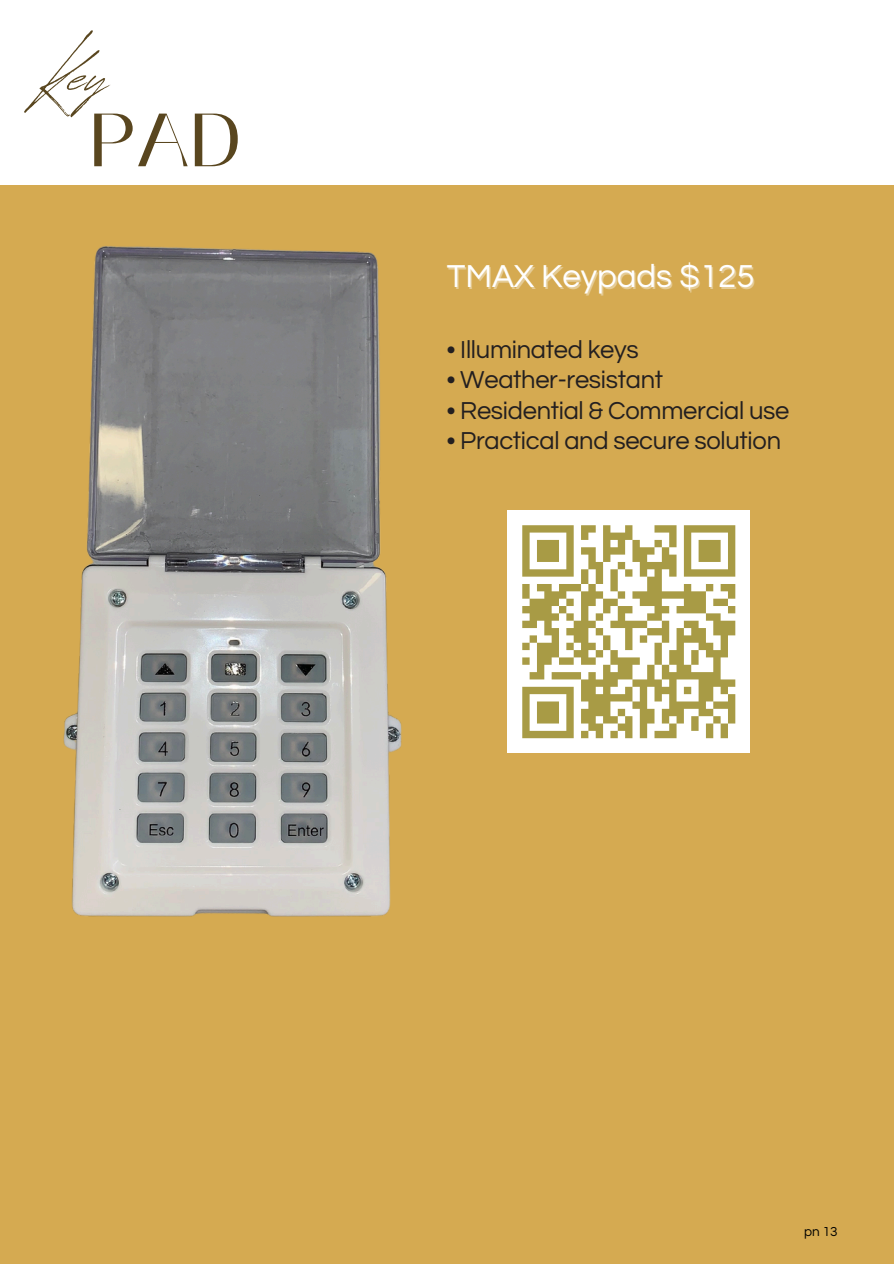
<style>
.page{position:relative;width:894px;height:1264px;background:#fff}
.page>*{position:absolute;margin:0;border:0;box-sizing:border-box;transform-origin:0 0}
.t1{font:86.25px "Revive 80 Signature";color:#59461f}
.t2{font:75px "Black Mango";color:#59461f}
.t3{font:33px "Questrial";color:#fff}
.t4{font:25.5px "Questrial";letter-spacing:-.01em;color:#231f20}
.t5{font:13.5px "Questrial";color:#000}
</style>
<div class="page">
<div style="left:0;top:186px;width:893px;height:1077px;background:#d5aa51"></div>
<img style="left:63px;top:246px;width:339px;height:671px">
<div style="left:507px;top:510px;width:242px;height:243px;background:#fff"></div>
<svg style="left:522px;top:525px;width:214px;height:214px"></svg>
<h4 class="t1" style="left:39px;top:10px;width:77px">Ke y</h4>
<p class="t2" style="left:89px;top:84px;width:154px">PAD</p>
<p class="t3" style="left:446px;top:260px;width:309px">TMAX Keypads $125</p>
<p class="t4" style="left:446px;top:337px;width:193px">• Illuminated keys</p>
<p class="t4" style="left:446px;top:367px;width:218px">• Weather-resistant</p>
<p class="t4" style="left:446px;top:398px;width:344px">• Residential &amp; Commercial use</p>
<p class="t4" style="left:446px;top:428px;width:335px">• Practical and secure solution</p>
<p class="t5" style="left:804px;top:1224px;width:35px">pn 13</p>
</div>
